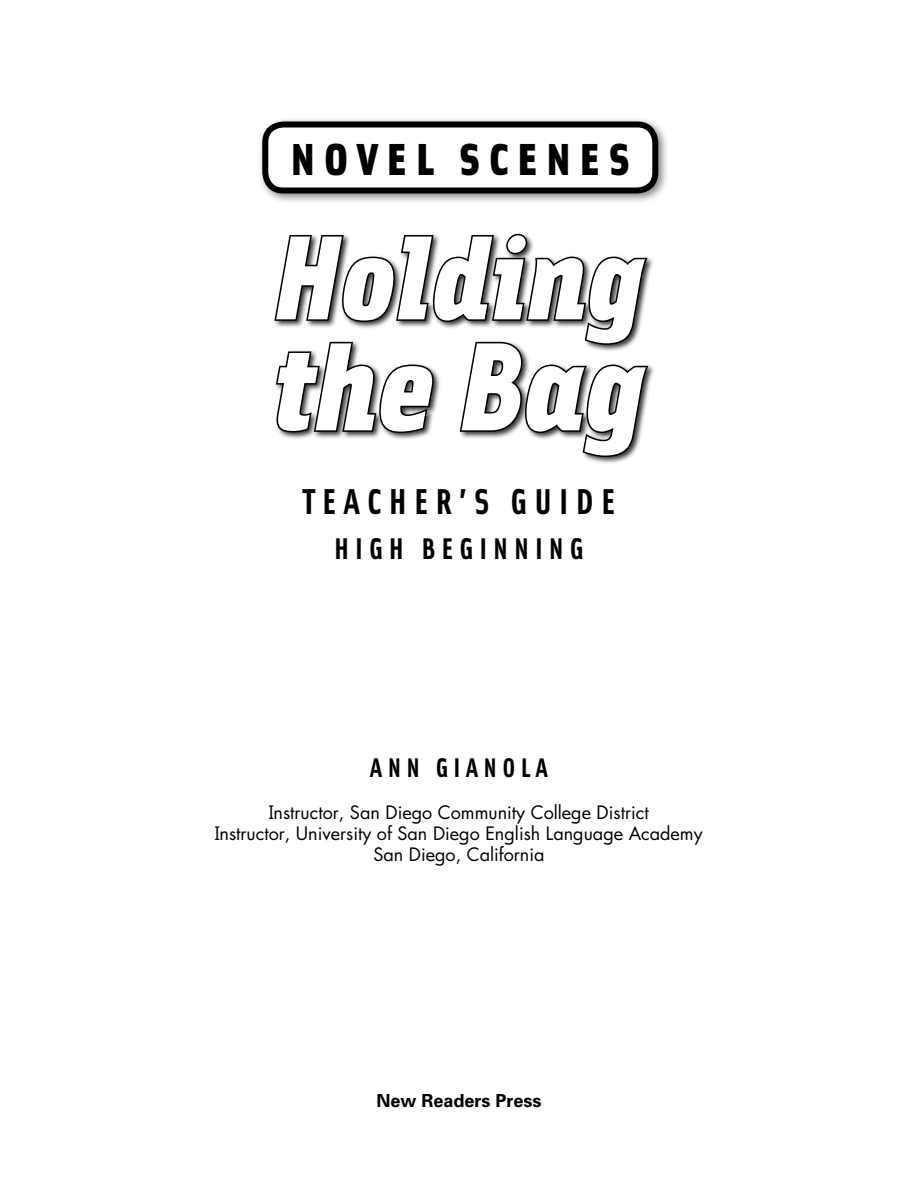
<style>
.page{position:relative;width:918px;height:1188px;background:#fff}
.page>*{position:absolute;margin:0;border:0;box-sizing:border-box;transform-origin:0 0}
.t1{font:italic 900 126px "Solex";letter-spacing:.01em;color:#fff}
.t2{font:italic 900 120px "Solex";letter-spacing:.01em;color:#fff}
.t3{font:900 45px "Solex";letter-spacing:.2em;color:#000}
.t4{font:700 36px "Solex";letter-spacing:.2em;color:#000}
.t5{font:700 30px "Solex";letter-spacing:.2em;color:#000}
.t6{font:700 27px "Solex";letter-spacing:.2em;color:#000}
.t7{font:18px/21px "NRP Futura";color:#000;text-align:center}
.t8{font:700 18px "Univers";color:#000}
</style>
<div class="page">
<div style="left:257px;top:116px;width:413px;height:89px;background:#000;opacity:.5"></div>
<div style="left:265px;top:124px;width:390px;height:66px;background:#fff;border-radius:18px"></div>
<div style="left:262px;top:122px;width:396px;height:72px;border:6px solid #000;border-radius:18px"></div>
<div style="left:273px;top:232px;width:383px;height:232px;background:#000;opacity:.8"></div>
<svg style="left:273px;top:232px;width:378px;height:227px"></svg>
<h3 class="t3" style="left:291px;top:128px;width:340px">NOVEL SCENES</h3>
<h2 class="t2" style="left:274px;top:194px;width:371px">Holding</h2>
<h1 class="t1" style="left:274px;top:299px;width:372px">the Bag</h1>
<h3 class="t4" style="left:303px;top:478px;width:314px">TEACHER’S GUIDE</h3>
<h3 class="t5" style="left:334px;top:529px;width:251px">HIGH BEGINNING</h3>
<h3 class="t6" style="left:370px;top:750px;width:179px">ANN GIANOLA</h3>
<p class="t7" style="left:215px;top:802px;width:489px">Instructor, San Diego Community College District<br>Instructor, University of San Diego English Language Academy<br>San Diego, California</p>
<p class="t8" style="left:376px;top:1089px;width:167px">New Readers Press</p>
</div>
